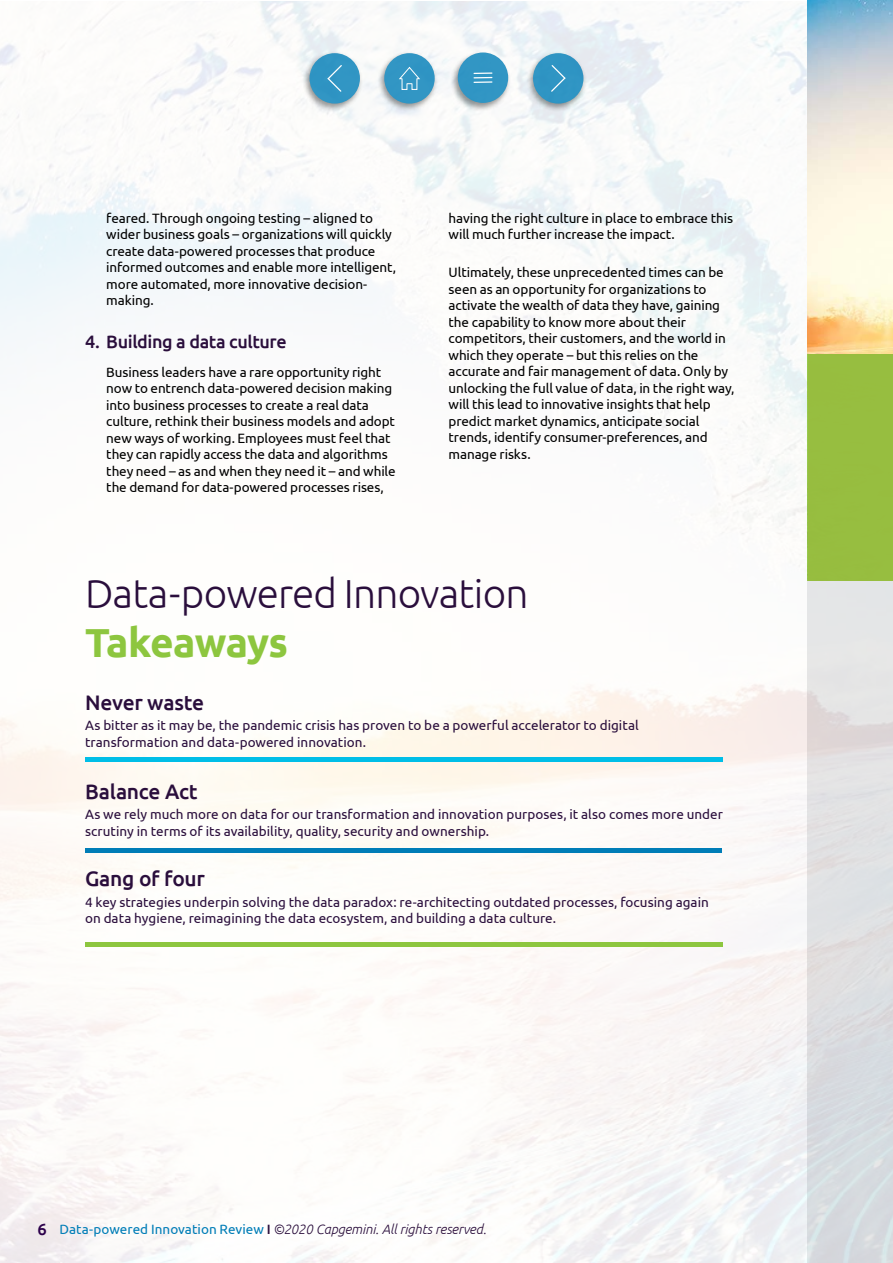
<style>
.page{position:relative;width:893px;height:1263px;background:#fff}
.page>*{position:absolute;margin:0;border:0;box-sizing:border-box;transform-origin:0 0}
.t1{font:300 40.5px "Ubuntu";letter-spacing:-.02em;color:#2a0e3c}
.t2{font:700 40.5px "Ubuntu";letter-spacing:-.02em;color:#8dc63f}
.t3{font:500 21px "Ubuntu";letter-spacing:-.015em;color:#2a0e3c}
.t4{font:500 18px "Ubuntu";letter-spacing:-.025em;color:#2a0e3c}
.t5{font:13.5px/16.5px "Ubuntu";letter-spacing:-.01em;color:#000}
.t6{font:13.5px/16.5px "Ubuntu";color:#2a0e3c}
.t7{font:italic 300 13.5px "Ubuntu";letter-spacing:-.01em;color:#2a0e3c}
.s1{font-weight:500;font-style:normal;font-size:16.5px;color:#2c004b}
.s2{font-weight:400;font-style:normal;color:#007db7}
.s3{font-weight:500;font-style:normal}
</style>
<div class="page">
<img style="left:0;top:2px;width:893px;height:1261px">
<hr style="left:85px;top:758px;width:638px;height:4px;background:#00bee7">
<div style="left:85px;top:942px;width:638px;height:5px;background:#8dc63f"></div>
<div style="left:85px;top:848px;width:637px;height:5px;background:#007db7"></div>
<img style="left:808px;top:0;width:85px;height:355px">
<div style="left:808px;top:355px;width:85px;height:226px;background:#97be40"></div>
<div style="left:450px;top:50px;width:61px;height:62px;background:#000;opacity:.51"></div>
<div style="left:458px;top:52px;width:50px;height:51px;background:#3196c4;border-radius:50%"></div>
<svg style="left:474px;top:72px;width:18px;height:11px"></svg>
<div style="left:376px;top:51px;width:62px;height:61px;background:#000;opacity:.51"></div>
<div style="left:384px;top:53px;width:51px;height:51px;background:#3195c4;border-radius:50%"></div>
<svg style="left:399px;top:67px;width:21px;height:23px"></svg>
<div style="left:525px;top:51px;width:62px;height:61px;background:#000;opacity:.51"></div>
<div style="left:533px;top:53px;width:50px;height:51px;background:#2f95c3;border-radius:50%"></div>
<svg style="left:551px;top:65px;width:14px;height:27px"></svg>
<div style="left:302px;top:51px;width:61px;height:61px;background:#000;opacity:.51"></div>
<div style="left:309px;top:53px;width:51px;height:51px;background:#3095c3;border-radius:50%"></div>
<svg style="left:328px;top:65px;width:14px;height:27px"></svg>
<p class="t5" style="left:106px;top:209px;width:291px">feared. Through ongoing testing – aligned to wider business goals – organizations will quickly create data-powered processes that produce informed outcomes and enable more intelligent, more automated, more innovative decision&shy;making.</p>
<h3 class="t4" style="left:85px;top:330px;width:203px">4. Building a data culture</h3>
<p class="t5" style="left:106px;top:363px;width:291px">Business leaders have a rare opportunity right now to entrench data-powered decision making into business processes to create a real data culture, rethink their business models and adopt new ways of working. Employees must feel that they can rapidly access the data and algorithms they need – as and when they need it – and while the demand for data-powered processes rises,</p>
<p class="t5" style="left:449px;top:209px;width:286px">having the right culture in place to embrace this will much further increase the impact.</p>
<p class="t5" style="left:449px;top:264px;width:287px">Ultimately, these unprecedented times can be seen as an opportunity for organizations to activate the wealth of data they have, gaining the capability to know more about their competitors, their customers, and the world in which they operate – but this relies on the accurate and fair management of data. Only by unlocking the full value of data, in the right way, will this lead to innovative insights that help predict market dynamics, anticipate social trends, identify consumer-preferences, and manage risks.</p>
<h1 class="t1" style="left:85px;top:569px;width:445px">Data-powered Innovation</h1>
<h1 class="t2" style="left:85px;top:618px;width:205px">Takeaways</h1>
<h2 class="t3" style="left:85px;top:689px;width:121px">Never waste</h2>
<p class="t6" style="left:85px;top:717px;width:555px">As bitter as it may be, the pandemic crisis has proven to be a powerful accelerator to digital transformation and data-powered innovation.</p>
<h2 class="t3" style="left:85px;top:778px;width:114px">Balance Act</h2>
<p class="t6" style="left:85px;top:806px;width:639px">As we rely much more on data for our transformation and innovation purposes, it also comes more under scrutiny in terms of its availability, quality, security and ownership.</p>
<h2 class="t3" style="left:85px;top:866px;width:121px">Gang of four</h2>
<p class="t6" style="left:85px;top:893px;width:625px">4 key strategies underpin solving the data paradox: re-architecting outdated processes, focusing again on data hygiene, reimagining the data ecosystem, and building a data culture.</p>
<p class="t7" style="left:37px;top:1221px;width:451px"><span class="s1">6</span> <span class="s2">Data-powered Innovation Review</span> <span class="s3">I</span> ©2020 Capgemini. All rights reserved.</p>
</div>
